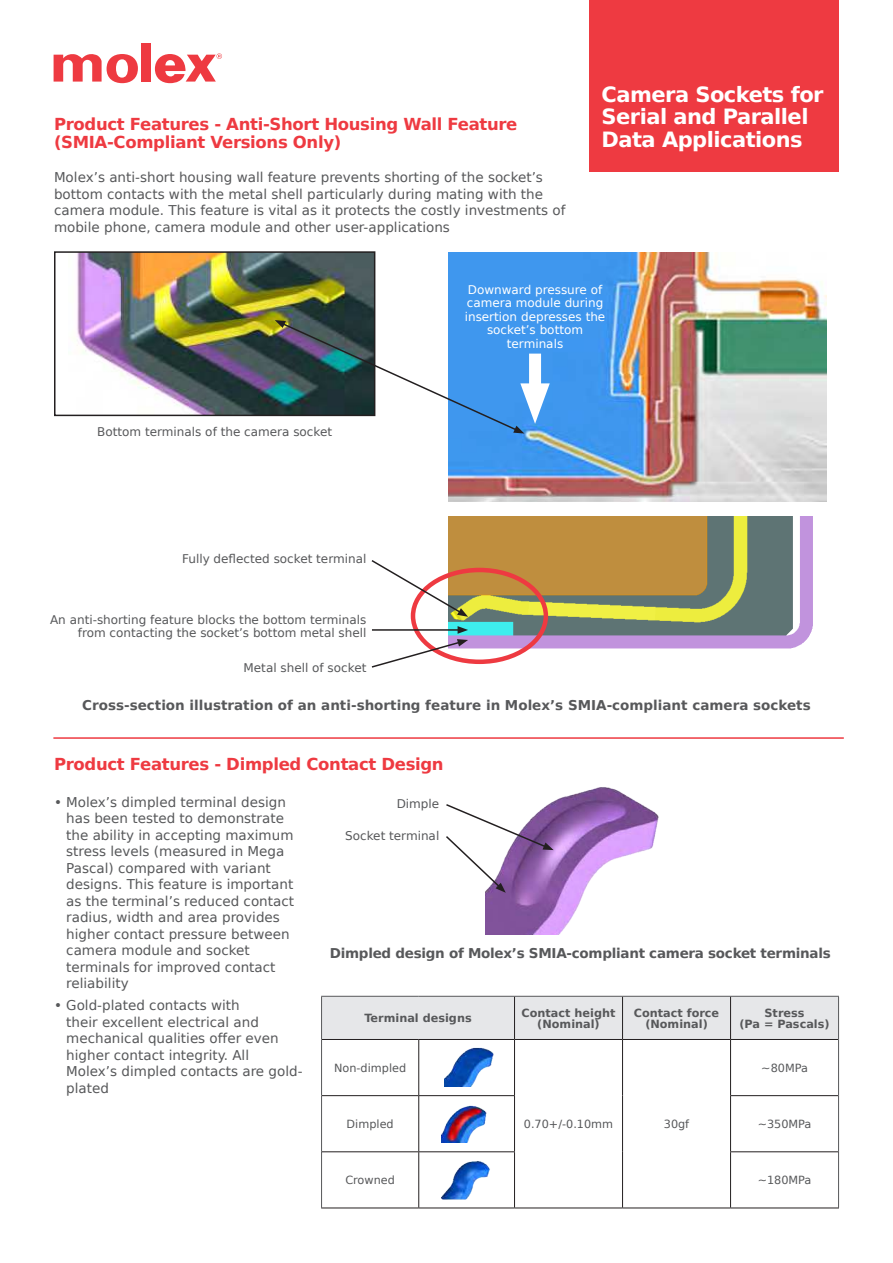
<style>
.page{position:relative;width:893px;height:1263px;background:#fff}
.page>*{position:absolute;margin:0;border:0;box-sizing:border-box;transform-origin:0 0}
.t1{font:700 21px/22.5px "Bitstream Vera Sans";letter-spacing:-.025em;color:#fff}
.t2{font:700 16.5px/18px "Bitstream Vera Sans";letter-spacing:-.02em;color:#ee3a41}
.t3{font:13.5px/16.5px "Bitstream Vera Sans";color:#57585a}
.t4{font:700 13.5px "Bitstream Vera Sans";color:#57585a}
.t5{font:700 13.5px "Bitstream Vera Sans";letter-spacing:-.02em;color:#57585a}
.t6{font:12px/13.5px "Bitstream Vera Sans";color:#57585a;text-align:right}
.t7{font:12px/13.5px "Bitstream Vera Sans";color:#fff;text-align:center}
.t8{font:700 11.25px/11.2px "Bitstream Vera Sans";color:#57585a;text-align:center}
.t9{font:11.25px "Bitstream Vera Sans";color:#57585a}
</style>
<div class="page">
<div style="left:141px;top:43px;width:10px;height:39px;background:#ee3a41"></div>
<svg style="left:54px;top:54px;width:84px;height:29px"></svg>
<svg style="left:155px;top:53px;width:67px;height:30px"></svg>
<div style="left:589px;top:0;width:250px;height:171px;background:#ee3a41"></div>
<img style="left:77px;top:254px;width:295px;height:159px">
<div style="left:54px;top:251px;width:321px;height:165px;border:2px solid #231f20"></div>
<img style="left:449px;top:252px;width:377px;height:249px">
<img style="left:449px;top:516px;width:364px;height:132px">
<svg style="left:275px;top:320px;width:275px;height:113px"></svg>
<div style="left:411px;top:568px;width:137px;height:96px;border:5px solid #ee3a41;border-radius:50%"></div>
<svg style="left:371px;top:559px;width:97px;height:58px"></svg>
<svg style="left:371px;top:626px;width:97px;height:42px"></svg>
<hr style="left:53px;top:737px;width:791px;height:2px;background:#ee3a41">
<img style="left:486px;top:787px;width:173px;height:147px">
<svg style="left:446px;top:803px;width:108px;height:90px"></svg>
<div style="left:322px;top:997px;width:516px;height:42px;background:#e6e7e9"></div>
<hr style="left:321px;top:996px;width:98px;height:1px;background:#57585a">
<hr style="left:321px;top:997px;width:1px;height:42px;background:#57585a">
<hr style="left:419px;top:996px;width:95px;height:1px;background:#57585a">
<hr style="left:514px;top:996px;width:108px;height:1px;background:#57585a">
<hr style="left:622px;top:996px;width:108px;height:1px;background:#57585a">
<hr style="left:730px;top:996px;width:109px;height:1px;background:#57585a">
<hr style="left:838px;top:997px;width:1px;height:42px;background:#57585a">
<hr style="left:321px;top:1039px;width:1px;height:57px;background:#57585a">
<hr style="left:838px;top:1039px;width:1px;height:57px;background:#57585a">
<hr style="left:321px;top:1096px;width:1px;height:56px;background:#57585a">
<hr style="left:838px;top:1096px;width:1px;height:56px;background:#57585a">
<hr style="left:321px;top:1152px;width:1px;height:55px;background:#57585a">
<hr style="left:838px;top:1152px;width:1px;height:55px;background:#57585a">
<hr style="left:514px;top:997px;width:1px;height:42px;background:#231f20">
<hr style="left:622px;top:997px;width:1px;height:42px;background:#231f20">
<hr style="left:730px;top:997px;width:1px;height:42px;background:#231f20">
<hr style="left:322px;top:1039px;width:97px;height:1px;background:#231f20">
<hr style="left:419px;top:1039px;width:95px;height:1px;background:#231f20">
<hr style="left:418px;top:1040px;width:1px;height:55px;background:#231f20">
<hr style="left:514px;top:1039px;width:108px;height:1px;background:#231f20">
<hr style="left:514px;top:1040px;width:1px;height:55px;background:#231f20">
<hr style="left:622px;top:1039px;width:108px;height:1px;background:#231f20">
<hr style="left:622px;top:1040px;width:1px;height:56px;background:#231f20">
<hr style="left:730px;top:1039px;width:108px;height:1px;background:#231f20">
<hr style="left:730px;top:1040px;width:1px;height:55px;background:#231f20">
<hr style="left:322px;top:1095px;width:97px;height:1px;background:#231f20">
<hr style="left:419px;top:1095px;width:96px;height:1px;background:#231f20">
<hr style="left:418px;top:1096px;width:1px;height:55px;background:#231f20">
<hr style="left:514px;top:1096px;width:1px;height:55px;background:#231f20">
<hr style="left:622px;top:1096px;width:1px;height:56px;background:#231f20">
<hr style="left:730px;top:1095px;width:108px;height:1px;background:#231f20">
<hr style="left:730px;top:1096px;width:1px;height:55px;background:#231f20">
<hr style="left:322px;top:1151px;width:97px;height:1px;background:#231f20">
<hr style="left:419px;top:1151px;width:96px;height:1px;background:#231f20">
<hr style="left:418px;top:1152px;width:1px;height:55px;background:#231f20">
<hr style="left:514px;top:1152px;width:1px;height:55px;background:#231f20">
<hr style="left:622px;top:1152px;width:1px;height:55px;background:#231f20">
<hr style="left:730px;top:1151px;width:108px;height:1px;background:#231f20">
<hr style="left:730px;top:1152px;width:1px;height:55px;background:#231f20">
<hr style="left:321px;top:1207px;width:98px;height:1px;background:#231f20">
<hr style="left:419px;top:1207px;width:95px;height:1px;background:#231f20">
<hr style="left:514px;top:1207px;width:108px;height:1px;background:#231f20">
<hr style="left:622px;top:1207px;width:108px;height:1px;background:#231f20">
<hr style="left:730px;top:1207px;width:109px;height:1px;background:#231f20">
<img style="left:444px;top:1047px;width:50px;height:39px">
<img style="left:441px;top:1105px;width:46px;height:38px">
<img style="left:441px;top:1161px;width:49px;height:39px">
<p class="t2" style="left:54px;top:116px;width:465px">Product Features - Anti-Short Housing Wall Feature (SMIA-Compliant Versions Only)</p>
<p class="t3" style="left:54px;top:169px;width:513px">Molex’s anti-short housing wall feature prevents shorting of the socket’s bottom contacts with the metal shell particularly during mating with the camera module. This feature is vital as it protects the costly investments of mobile phone, camera module and other user-applications</p>
<h1 class="t1" style="left:602px;top:85px;width:224px">Camera Sockets for<br>Serial and Parallel<br>Data Applications</h1>
<p class="t6" style="left:97px;top:426px;width:236px">Bottom terminals of the camera socket</p>
<p class="t6" style="left:182px;top:552px;width:186px">Fully deflected socket terminal</p>
<p class="t7" style="left:465px;top:284px;width:142px">Downward pressure of camera module during insertion depresses the socket’s bottom terminals</p>
<p class="t6" style="left:50px;top:613px;width:318px">An anti-shorting feature blocks the bottom terminals from contacting the socket’s bottom metal shell</p>
<p class="t6" style="left:244px;top:662px;width:124px">Metal shell of socket</p>
<p class="t4" style="left:82px;top:700px;width:730px">Cross-section illustration of an anti-shorting feature in Molex’s SMIA-compliant camera sockets</p>
<p class="t2" style="left:54px;top:757px;width:391px">Product Features - Dimpled Contact Design</p>
<p class="t3" style="left:66px;top:794px;width:229px;text-indent:-12px">• Molex’s dimpled terminal design has been tested to demonstrate the ability in accepting maximum stress levels (measured in Mega<br>Pascal) compared with variant designs. This feature is important as the terminal’s reduced contact radius, width and area provides higher contact pressure between camera module and socket terminals for improved contact reliability</p>
<p class="t3" style="left:66px;top:997px;width:238px;text-indent:-12px">• Gold-plated contacts with<br>their excellent electrical and mechanical qualities offer even higher contact integrity. All<br>Molex’s dimpled contacts are gold&shy;plated</p>
<p class="t6" style="left:397px;top:798px;width:44px">Dimple</p>
<p class="t6" style="left:345px;top:830px;width:96px">Socket terminal</p>
<p class="t5" style="left:330px;top:947px;width:502px">Dimpled design of Molex’s SMIA-compliant camera socket terminals</p>
<p class="t8" style="left:364px;top:1013px;width:109px">Terminal designs</p>
<p class="t8" style="left:522px;top:1008px;width:95px">Contact height (Nominal)</p>
<p class="t8" style="left:634px;top:1008px;width:87px">Contact force (Nominal)</p>
<p class="t8" style="left:739px;top:1008px;width:92px">Stress<br>(Pa = Pascals)</p>
<p class="t9" style="left:334px;top:1063px;width:74px">Non-dimpled</p>
<p class="t9" style="left:761px;top:1063px;width:48px">~80MPa</p>
<p class="t9" style="left:347px;top:1119px;width:49px">Dimpled</p>
<p class="t9" style="left:758px;top:1119px;width:55px">~350MPa</p>
<p class="t9" style="left:524px;top:1119px;width:91px">0.70+/-0.10mm</p>
<p class="t9" style="left:664px;top:1119px;width:27px">30gf</p>
<p class="t9" style="left:345px;top:1175px;width:51px">Crowned</p>
<p class="t9" style="left:758px;top:1175px;width:55px">~180MPa</p>
</div>
